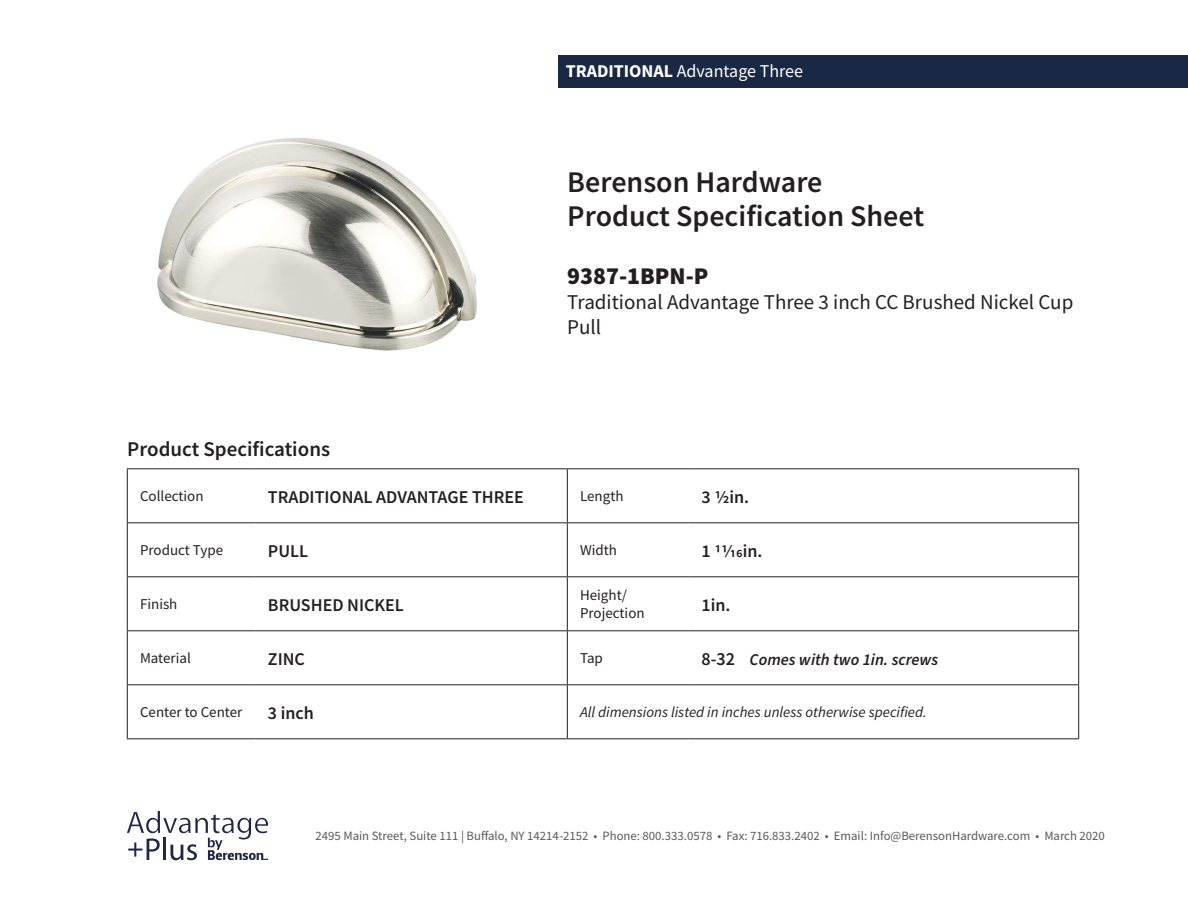
<style>
.page{position:relative;width:1188px;height:918px;background:#fff}
.page>*{position:absolute;margin:0;border:0;box-sizing:border-box;transform-origin:0 0}
.t1{font:600 30px/34.2px "Source Sans Pro";color:#231f20}
.t2{font:900 24px "Source Sans Pro";color:#231f20}
.t3{font:21px/25.2px "Source Sans Pro";color:#231f20}
.t4{font:600 21px "Source Sans Pro";color:#231f20}
.t5{font:600 18px "Source Sans Pro";color:#231f20}
.t6{font:18px "Source Sans Pro";color:#fff}
.t7{font:italic 600 16.5px "Source Sans Pro";color:#231f20}
.t8{font:15px/18px "Source Sans Pro";color:#231f20}
.t9{font:italic 15px "Source Sans Pro";color:#231f20}
.t10{font:12.75px "Source Sans Pro";color:#57585a}
.s1{font-weight:700}
.s2{font-style:normal;font-size:18px}
</style>
<div class="page">
<svg style="left:127px;top:811px;width:141px;height:49px"></svg>
<div style="left:558px;top:55px;width:630px;height:33px;background:#192944"></div>
<img style="left:157px;top:137px;width:320px;height:214px">
<hr style="left:255px;top:468px;width:312px;height:1px;background:#231f20">
<hr style="left:1078px;top:469px;width:1px;height:53px;background:#231f20">
<hr style="left:255px;top:522px;width:312px;height:1px;background:#231f20">
<hr style="left:567px;top:522px;width:122px;height:1px;background:#231f20">
<hr style="left:689px;top:522px;width:390px;height:1px;background:#231f20">
<hr style="left:127px;top:468px;width:128px;height:1px;background:#231f20">
<hr style="left:127px;top:469px;width:1px;height:53px;background:#231f20">
<hr style="left:567px;top:469px;width:1px;height:53px;background:#231f20">
<hr style="left:127px;top:522px;width:128px;height:1px;background:#231f20">
<hr style="left:127px;top:523px;width:1px;height:53px;background:#231f20">
<hr style="left:567px;top:523px;width:1px;height:53px;background:#231f20">
<hr style="left:127px;top:576px;width:128px;height:1px;background:#231f20">
<hr style="left:127px;top:577px;width:1px;height:53px;background:#231f20">
<hr style="left:127px;top:630px;width:128px;height:1px;background:#231f20">
<hr style="left:127px;top:631px;width:1px;height:53px;background:#231f20">
<hr style="left:127px;top:684px;width:128px;height:1px;background:#231f20">
<hr style="left:127px;top:685px;width:1px;height:53px;background:#231f20">
<hr style="left:255px;top:576px;width:312px;height:1px;background:#231f20">
<hr style="left:567px;top:576px;width:122px;height:1px;background:#231f20">
<hr style="left:567px;top:577px;width:1px;height:53px;background:#231f20">
<hr style="left:689px;top:576px;width:390px;height:1px;background:#231f20">
<hr style="left:1078px;top:577px;width:1px;height:53px;background:#231f20">
<hr style="left:255px;top:630px;width:312px;height:1px;background:#231f20">
<hr style="left:567px;top:468px;width:122px;height:1px;background:#231f20">
<hr style="left:567px;top:631px;width:1px;height:53px;background:#231f20">
<hr style="left:567px;top:685px;width:1px;height:53px;background:#231f20">
<hr style="left:127px;top:738px;width:128px;height:1px;background:#231f20">
<hr style="left:689px;top:468px;width:390px;height:1px;background:#231f20">
<hr style="left:567px;top:630px;width:122px;height:1px;background:#231f20">
<hr style="left:689px;top:630px;width:390px;height:1px;background:#231f20">
<hr style="left:1078px;top:631px;width:1px;height:53px;background:#231f20">
<hr style="left:255px;top:684px;width:312px;height:1px;background:#231f20">
<hr style="left:567px;top:684px;width:122px;height:1px;background:#231f20">
<hr style="left:689px;top:684px;width:390px;height:1px;background:#231f20">
<hr style="left:255px;top:738px;width:312px;height:1px;background:#231f20">
<hr style="left:567px;top:738px;width:122px;height:1px;background:#231f20">
<hr style="left:689px;top:738px;width:390px;height:1px;background:#231f20">
<hr style="left:1078px;top:523px;width:1px;height:53px;background:#231f20">
<hr style="left:1078px;top:685px;width:1px;height:53px;background:#231f20">
<h3 class="t6" style="left:566px;top:59px;width:239px"><span class="s1">TRADITIONAL</span> Advantage Three</h3>
<p class="t1" style="left:567px;top:165px;width:358px">Berenson Hardware<br>Product Specification Sheet</p>
<p class="t2" style="left:567px;top:259px;width:143px">9387-1BPN-P</p>
<p class="t3" style="left:567px;top:289px;width:508px">Traditional Advantage Three 3 inch CC Brushed Nickel Cup<br>Pull</p>
<p class="t4" style="left:127px;top:435px;width:204px">Product Specifications</p>
<p class="t8" style="left:140px;top:487px;width:65px">Collection</p>
<p class="t5" style="left:268px;top:485px;width:257px">TRADITIONAL ADVANTAGE THREE</p>
<p class="t8" style="left:580px;top:487px;width:45px">Length</p>
<p class="t5" style="left:702px;top:485px;width:49px">3 1/2in.</p>
<p class="t8" style="left:140px;top:541px;width:85px">Product Type</p>
<p class="t5" style="left:268px;top:539px;width:42px">PULL</p>
<p class="t8" style="left:580px;top:541px;width:39px">Width</p>
<p class="t5" style="left:702px;top:539px;width:63px">1 11/16in.</p>
<p class="t8" style="left:140px;top:595px;width:39px">Finish</p>
<p class="t5" style="left:268px;top:593px;width:138px">BRUSHED NICKEL</p>
<p class="t8" style="left:580px;top:586px;width:66px">Height/<br>Projection</p>
<p class="t5" style="left:702px;top:593px;width:30px">1in.</p>
<p class="t8" style="left:140px;top:649px;width:52px">Material</p>
<p class="t5" style="left:268px;top:647px;width:38px">ZINC</p>
<p class="t8" style="left:580px;top:649px;width:24px">Tap</p>
<p class="t7" style="left:702px;top:648px;width:238px"><span class="s2">8-32</span> Comes with two 1in. screws</p>
<p class="t8" style="left:140px;top:703px;width:104px">Center to Center</p>
<p class="t5" style="left:268px;top:701px;width:47px">3 inch</p>
<p class="t9" style="left:580px;top:703px;width:348px">All dimensions listed in inches unless otherwise specified.</p>
<p class="t10" style="left:316px;top:827px;width:791px">2495 Main Street, Suite 111 | Buffalo, NY 14214-2152 • Phone: 800.333.0578 • Fax: 716.833.2402 • Email: Info@BerensonHardware.com • March 2020</p>
</div>
